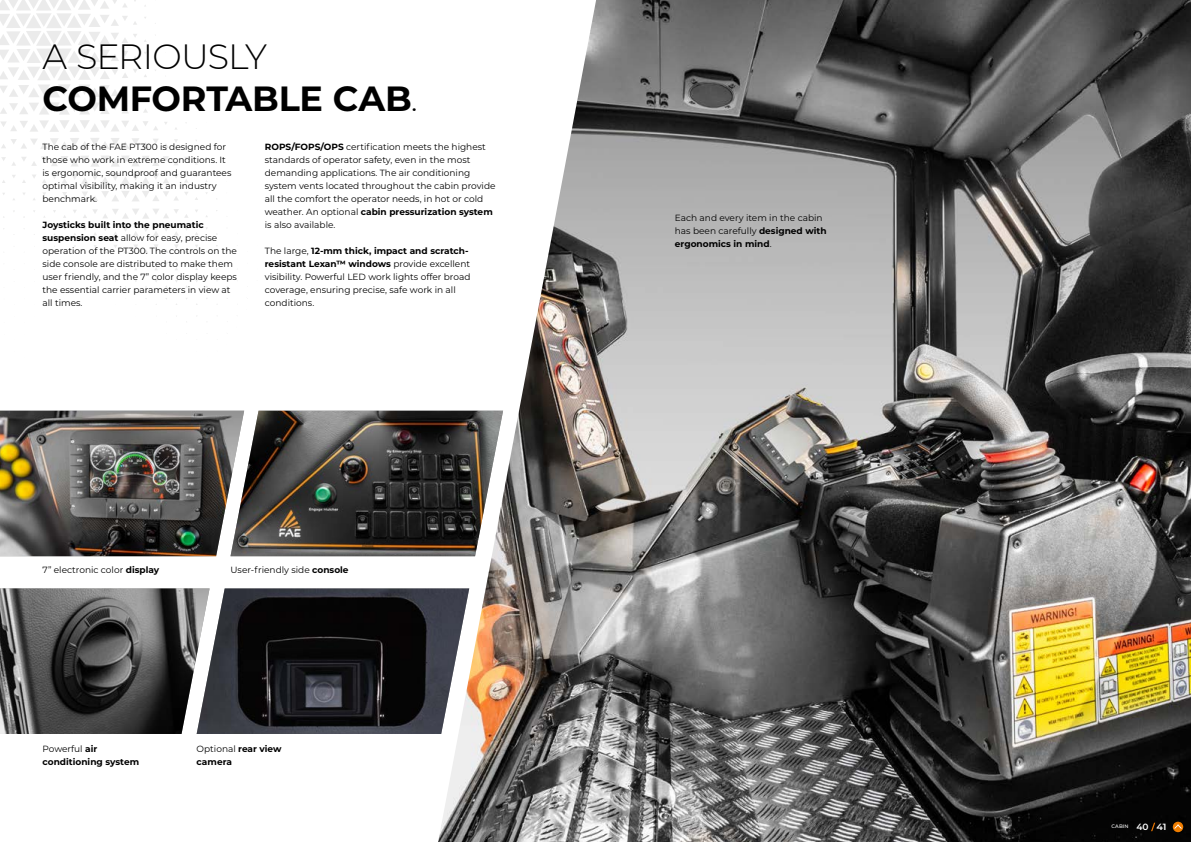
<style>
.page{position:relative;width:1191px;height:842px;background:#fff}
.page>*{position:absolute;margin:0;border:0;box-sizing:border-box;transform-origin:0 0}
.t1{font:700 35px/42px "Montserrat";letter-spacing:-.005em;color:#000}
.t2{font:9px/13px "Montserrat";color:#000}
.t3{font:700 9px/13px "Montserrat";color:#000}
.t4{font:600 9px "Montserrat";color:#fff}
.t5{font:500 5px "Montserrat";letter-spacing:.025em;color:#fff}
.s1{font-weight:300}
.s2{font-weight:700}
.s3{font-weight:400}
</style>
<div class="page">
<svg style="left:153px;top:139px;width:25px;height:9px"></svg>
<svg style="left:152px;top:156px;width:36px;height:10px"></svg>
<svg style="left:163px;top:191px;width:25px;height:10px"></svg>
<svg style="left:174px;top:209px;width:14px;height:9px"></svg>
<svg style="left:174px;top:227px;width:14px;height:9px"></svg>
<svg style="left:62px;top:191px;width:97px;height:10px"></svg>
<svg style="left:103px;top:226px;width:65px;height:10px"></svg>
<svg style="left:83px;top:209px;width:86px;height:10px"></svg>
<svg style="left:124px;top:244px;width:54px;height:9px"></svg>
<svg style="left:32px;top:173px;width:147px;height:11px"></svg>
<svg style="left:2px;top:156px;width:147px;height:11px"></svg>
<svg style="left:1px;top:138px;width:148px;height:11px"></svg>
<svg style="left:0;top:0;width:148px;height:132px"></svg>
<img style="left:244px;top:411px;width:194px;height:145px">
<img style="left:210px;top:588px;width:228px;height:146px">
<img style="left:0;top:411px;width:244px;height:145px">
<img style="left:0;top:588px;width:210px;height:146px">
<img style="left:438px;top:0;width:753px;height:842px">
<svg style="left:1151px;top:823px;width:4px;height:8px"></svg>
<svg style="left:1172px;top:822px;width:11px;height:10px"></svg>
<h1 class="t1" style="left:43px;top:34px;width:377px"><span class="s1">A SERIOUSLY<br></span>COMFORTABLE CAB<span class="s1">.</span></h1>
<p class="t2" style="left:43px;top:140px;width:190px">The cab of the FAE PT300 is designed for those who work in extreme conditions. It is ergonomic, soundproof and guarantees optimal visibility, making it an industry benchmark.</p>
<p class="t2" style="left:43px;top:218px;width:196px"><span class="s2">Joysticks built into the pneumatic suspension seat</span> allow for easy, precise operation of the PT300. The controls on the side console are distributed to make them user friendly, and the 7” color display keeps the essential carrier parameters in view at all times.</p>
<p class="t2" style="left:265px;top:140px;width:232px"><span class="s2">ROPS/FOPS/OPS</span> certification meets the highest standards of operator safety, even in the most demanding applications. The air conditioning system vents located throughout the cabin provide all the comfort the operator needs, in hot or cold weather. An optional <span class="s2">cabin pressurization system </span>is also available.</p>
<p class="t2" style="left:265px;top:244px;width:207px">The large, <span class="s2">12-mm thick, impact and scratch&shy;resistant Lexan™ windows</span> provide excellent visibility. Powerful LED work lights offer broad coverage, ensuring precise, safe work in all conditions.</p>
<p class="t2" style="left:43px;top:563px;width:118px">7” electronic color <span class="s2">display</span></p>
<p class="t2" style="left:230px;top:563px;width:120px">User-friendly side <span class="s2">console</span></p>
<p class="t3" style="left:43px;top:741px;width:98px"><span class="s3">Powerful</span> air conditioning system</p>
<p class="t3" style="left:197px;top:741px;width:86px"><span class="s3">Optional</span> rear view camera</p>
<p class="t2" style="left:675px;top:211px;width:153px">Each and every item in the cabin has been carefully <span class="s2">designed with ergonomics in mind</span>.</p>
<p class="t5" style="left:1111px;top:823px;width:19px">CABIN</p>
<p class="t4" style="left:1136px;top:821px;width:32px">40 41</p>
</div>
